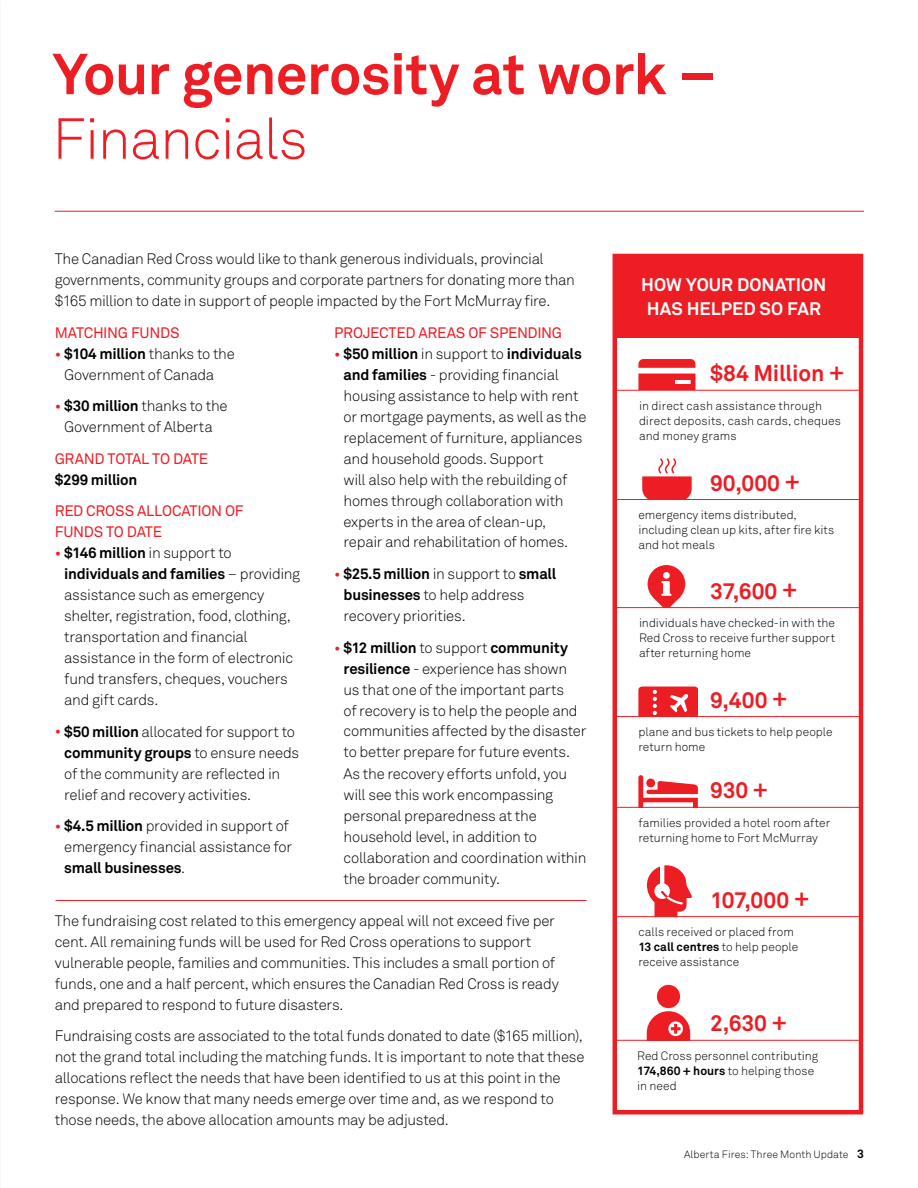
<style>
.page{position:relative;width:918px;height:1188px;background:#fff}
.page>*{position:absolute;margin:0;border:0;box-sizing:border-box;transform-origin:0 0}
.t1{font:700 57px "Akkurat Std";letter-spacing:-.015em;color:#ed1d24}
.t2{font:300 57px "Akkurat Std";letter-spacing:-.02em;color:#ed1d24}
.t3{font:700 22.5px "Akkurat Std";letter-spacing:-.005em;color:#ed1d24}
.t4{font:700 18px/24px "Akkurat Std";letter-spacing:.005em;color:#fff;text-align:center}
.t5{font:300 15px/21px "Akkurat Std";letter-spacing:-.02em;color:#000}
.t6{font:15px/21px "Akkurat Std";letter-spacing:-.02em;color:#ed1d24}
.t7{font:700 15px "Akkurat Std";letter-spacing:-.02em;color:#000}
.t8{font:300 12px/15px "Akkurat Std";color:#000}
.t9{font:300 10.5px "Akkurat Std";letter-spacing:.005em;color:#000}
.s1{font-weight:400;color:#ed1d24}
.s2{font-weight:700}
.s3{font-weight:700;font-size:12px}
</style>
<div class="page">
<div style="left:613px;top:254px;width:250px;height:860px;border:4px solid #ed1d24"></div>
<div style="left:613px;top:254px;width:250px;height:84px;background:#ed1d24"></div>
<svg style="left:638px;top:359px;width:57px;height:9px"></svg>
<svg style="left:638px;top:374px;width:57px;height:16px"></svg>
<svg style="left:642px;top:458px;width:50px;height:41px"></svg>
<hr style="left:55px;top:211px;width:809px;height:1px;background:#ed1d24">
<hr style="left:616px;top:390px;width:245px;height:1px;background:#ed1d24">
<hr style="left:616px;top:499px;width:245px;height:1px;background:#ed1d24">
<hr style="left:616px;top:607px;width:245px;height:1px;background:#ed1d24">
<hr style="left:616px;top:716px;width:245px;height:1px;background:#ed1d24">
<hr style="left:616px;top:807px;width:245px;height:1px;background:#ed1d24">
<hr style="left:616px;top:916px;width:245px;height:1px;background:#ed1d24">
<hr style="left:616px;top:1040px;width:245px;height:1px;background:#ed1d24">
<hr style="left:56px;top:900px;width:530px;height:1px;background:#ed1d24">
<svg style="left:648px;top:565px;width:37px;height:42px"></svg>
<svg style="left:638px;top:687px;width:60px;height:29px;background:#ef3a40"></svg>
<svg style="left:638px;top:775px;width:60px;height:32px"></svg>
<svg style="left:647px;top:865px;width:45px;height:51px"></svg>
<svg style="left:647px;top:985px;width:43px;height:55px"></svg>
<h1 class="t1" style="left:52px;top:39px;width:665px">Your generosity at work –</h1>
<h1 class="t2" style="left:52px;top:105px;width:257px">Financials</h1>
<p class="t5" style="left:55px;top:248px;width:522px">The Canadian Red Cross would like to thank generous individuals, provincial governments, community groups and corporate partners for donating more than $165 million to date in support of people impacted by the Fort McMurray fire.</p>
<p class="t6" style="left:55px;top:322px;width:126px">MATCHING FUNDS</p>
<p class="t5" style="left:64px;top:343px;width:172px;text-indent:-9px"><span class="s1">•</span> <span class="s2">$104 million</span> thanks to the<br>Government of Canada</p>
<p class="t5" style="left:55px;top:395px;width:174px;text-align:center"><span class="s1">•</span> <span class="s2">$30 million</span> thanks to the<br>Government of Alberta</p>
<p class="t6" style="left:55px;top:448px;width:155px">GRAND TOTAL TO DATE</p>
<p class="t7" style="left:55px;top:470px;width:84px">$299 million</p>
<p class="t6" style="left:55px;top:500px;width:191px">RED CROSS ALLOCATION OF<br>FUNDS TO DATE</p>
<p class="t5" style="left:64px;top:542px;width:238px;text-indent:-9px"><span class="s1">•</span> <span class="s2">$146 million</span> in support to <span class="s2">individuals and families</span> – providing assistance such as emergency shelter, registration, food, clothing, transportation and financial assistance in the form of electronic fund transfers, cheques, vouchers and gift cards.</p>
<p class="t5" style="left:64px;top:721px;width:237px;text-indent:-9px"><span class="s1">•</span> <span class="s2">$50 million</span> allocated for support to <span class="s2">community groups</span> to ensure needs of the community are reflected in relief and recovery activities.</p>
<p class="t5" style="left:64px;top:815px;width:229px;text-indent:-9px"><span class="s1">•</span> <span class="s2">$4.5 million</span> provided in support of emergency financial assistance for <span class="s2">small businesses</span>.</p>
<p class="t6" style="left:334px;top:322px;width:230px">PROJECTED AREAS OF SPENDING</p>
<p class="t5" style="left:344px;top:343px;width:244px;text-indent:-9px"><span class="s1">•</span> <span class="s2">$50 million</span> in support to <span class="s2">individuals and families</span> - providing financial housing assistance to help with rent or mortgage payments, as well as the replacement of furniture, appliances and household goods. Support<br>will also help with the rebuilding of homes through collaboration with experts in the area of clean-up, repair and rehabilitation of homes.</p>
<p class="t5" style="left:344px;top:563px;width:214px;text-indent:-9px"><span class="s1">•</span> <span class="s2">$25.5 million</span> in support to <span class="s2">small businesses</span> to help address recovery priorities.</p>
<p class="t5" style="left:344px;top:637px;width:244px;text-indent:-9px"><span class="s1">•</span> <span class="s2">$12 million</span> to support <span class="s2">community resilience</span> - experience has shown us that one of the important parts<br>of recovery is to help the people and communities affected by the disaster to better prepare for future events.<br>As the recovery efforts unfold, you will see this work encompassing personal preparedness at the household level, in addition to collaboration and coordination within the broader community.</p>
<p class="t5" style="left:55px;top:910px;width:506px">The fundraising cost related to this emergency appeal will not exceed five per cent. All remaining funds will be used for Red Cross operations to support vulnerable people, families and communities. This includes a small portion of funds, one and a half percent, which ensures the Canadian Red Cross is ready and prepared to respond to future disasters.</p>
<p class="t5" style="left:55px;top:1025px;width:531px">Fundraising costs are associated to the total funds donated to date ($165 million), not the grand total including the matching funds. It is important to note that these allocations reflect the needs that have been identified to us at this point in the response. We know that many needs emerge over time and, as we respond to those needs, the above allocation amounts may be adjusted.</p>
<p class="t4" style="left:641px;top:273px;width:187px">HOW YOUR DONATION<br>HAS HELPED SO FAR</p>
<h2 class="t3" style="left:710px;top:360px;width:136px">$84 Million +</h2>
<p class="t8" style="left:639px;top:398px;width:204px">in direct cash assistance through direct deposits, cash cards, cheques and money grams</p>
<h2 class="t3" style="left:710px;top:469px;width:92px">90,000 +</h2>
<p class="t8" style="left:638px;top:507px;width:197px">emergency items distributed, including clean up kits, after fire kits and hot meals</p>
<h2 class="t3" style="left:710px;top:577px;width:89px">37,600 +</h2>
<p class="t8" style="left:639px;top:616px;width:198px;text-align:justify">individuals have checked-in with the Red Cross to receive further support after returning home</p>
<h2 class="t3" style="left:710px;top:686px;width:79px">9,400 +</h2>
<p class="t8" style="left:638px;top:725px;width:196px">plane and bus tickets to help people return home</p>
<h2 class="t3" style="left:710px;top:777px;width:60px">930 +</h2>
<p class="t8" style="left:638px;top:815px;width:193px">families provided a hotel room after returning home to Fort McMurray</p>
<h2 class="t3" style="left:710px;top:886px;width:101px">107,000 +</h2>
<p class="t8" style="left:638px;top:925px;width:161px">calls received or placed from<br><span class="s2">13 call centres</span> to help people receive assistance</p>
<h2 class="t3" style="left:710px;top:1010px;width:78px">2,630 +</h2>
<p class="t8" style="left:637px;top:1048px;width:182px">Red Cross personnel contributing<br><span class="s2">174,860 + hours</span> to helping those in need</p>
<p class="t9" style="left:684px;top:1148px;width:181px">Alberta Fires: Three Month Update <span class="s3">3</span></p>
</div>
